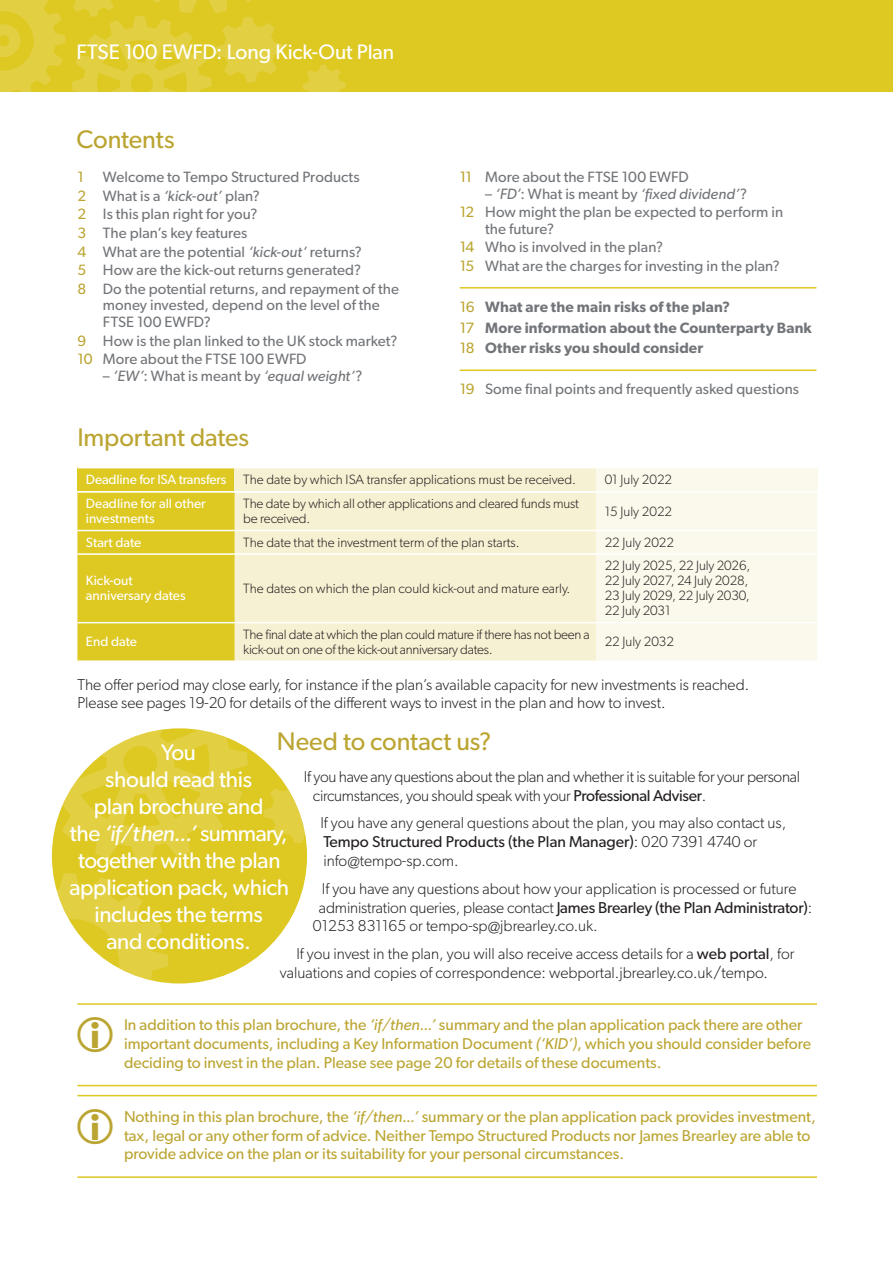
<style>
.page{position:relative;width:893px;height:1263px;background:#fff}
.page>*{position:absolute;margin:0;border:0;box-sizing:border-box;transform-origin:0 0}
.Header_2{font:25.5px "Gibson";color:#bba532}
.Header_2_TOC{font:25.5px "Gibson";letter-spacing:-.005em;color:#bba532}
.Pullout_1{font:22.5px/27px "Gibson";letter-spacing:-.015em;color:#fff;text-align:center}
.t1{font:21px "Gibson";letter-spacing:-.005em;color:#fff}
.Body_-_text{font:300 15.75px/18.8px "Gibson";color:#231f20}
.Body_-_highlight{font:15.75px/18.8px "Gibson";color:#bba532}
.Body_-_text-2{font:300 15.75px/18.8px "Gibson";letter-spacing:-.02em;color:#231f20}
.TOC_-_contents{font:15px/16.5px "Gibson";letter-spacing:.005em;color:#727579}
.TOC_-_contents-2{font:600 15px "Gibson";letter-spacing:.01em;color:#727579}
.TOC_-_contents-3{font:italic 15px "Gibson";color:#727579}
.TOC_-_contents-4{font:15px "Gibson";color:#bba532}
.Table_-_text{font:300 13.5px/15px "Gibson";letter-spacing:-.01em;color:#231f20}
.Table_-_Head_text{font:13.5px/15px "Gibson";color:#fff}
.s1{color:#bba532}
.s2{font-style:italic}
.s3{color:#727579}
.s4{font-style:normal}
.s5{font-weight:400;color:#bba532}
.s6{font-weight:400}
</style>
<div class="page">
<div style="left:0;top:0;width:893px;height:91px;background:#dec822"></div>
<svg style="left:303px;top:65px;width:43px;height:26px"></svg>
<svg style="left:0;top:0;width:283px;height:91px"></svg>
<hr style="left:460px;top:287px;width:356px;height:2px;background:#dec822">
<hr style="left:460px;top:369px;width:356px;height:2px;background:#dec822">
<div style="left:77px;top:468px;width:158px;height:23px;background:#dec822"></div>
<div style="left:235px;top:468px;width:361px;height:23px;background:#f6f1d2"></div>
<div style="left:596px;top:468px;width:221px;height:23px;background:#fbf9ec"></div>
<div style="left:77px;top:493px;width:158px;height:167px;background:#dec822"></div>
<div style="left:235px;top:493px;width:361px;height:167px;background:#f6f1d2"></div>
<div style="left:596px;top:493px;width:221px;height:167px;background:#fbf9ec"></div>
<hr style="left:77px;top:530px;width:158px;height:1px;background:#fff">
<hr style="left:235px;top:530px;width:361px;height:1px;background:#fff">
<hr style="left:596px;top:530px;width:221px;height:1px;background:#fff">
<hr style="left:77px;top:553px;width:158px;height:2px;background:#fff">
<hr style="left:235px;top:553px;width:361px;height:2px;background:#fff">
<hr style="left:596px;top:553px;width:221px;height:2px;background:#fff">
<hr style="left:77px;top:622px;width:158px;height:1px;background:#fff">
<hr style="left:235px;top:622px;width:361px;height:1px;background:#fff">
<hr style="left:596px;top:622px;width:221px;height:1px;background:#fff">
<hr style="left:77px;top:1003px;width:740px;height:2px;background:#dec822">
<hr style="left:77px;top:1085px;width:740px;height:1px;background:#dec822">
<hr style="left:77px;top:1095px;width:740px;height:1px;background:#dec822">
<hr style="left:77px;top:1176px;width:740px;height:2px;background:#dec822">
<div style="left:52px;top:728px;width:255px;height:255px;background:#dec822;border-radius:50%"></div>
<svg style="left:264px;top:780px;width:43px;height:63px"></svg>
<svg style="left:53px;top:873px;width:115px;height:110px"></svg>
<svg style="left:52px;top:728px;width:196px;height:135px"></svg>
<h3 class="t1" style="left:77px;top:39px;width:319px">FTSE 100 EWFD: Long Kick-Out Plan</h3>
<p class="Header_2" style="left:77px;top:124px;width:100px">Contents</p>
<p class="TOC_-_contents-4" style="left:77px;top:168px;width:8px">1</p>
<p class="TOC_-_contents" style="left:103px;top:168px;width:258px">Welcome to Tempo Structured Products</p>
<p class="TOC_-_contents" style="left:77px;top:187px;width:184px"><span class="s1">2</span> What is a <span class="s2">‘kick‑out’</span> plan?</p>
<p class="TOC_-_contents" style="left:77px;top:206px;width:182px"><span class="s1">2</span> Is this plan right for you?</p>
<p class="TOC_-_contents" style="left:77px;top:224px;width:172px"><span class="s1">3</span> The plan’s key features</p>
<p class="TOC_-_contents" style="left:77px;top:243px;width:286px"><span class="s1">4</span> What are the potential <span class="s2">‘kick‑out’</span> returns?</p>
<p class="TOC_-_contents-4" style="left:77px;top:261px;width:19px">5 <span class="s3">H</span></p>
<p class="TOC_-_contents" style="left:114px;top:262px;width:249px">ow are the kick‑out returns generated?</p>
<p class="TOC_-_contents" style="left:103px;top:280px;width:298px;text-indent:-25px"><span class="s1">8</span> Do the potential returns, and repayment of the money invested, depend on the level of the<br>FTSE 100 EWFD?</p>
<p class="TOC_-_contents-4" style="left:77px;top:331px;width:19px">9 <span class="s3">H</span></p>
<p class="TOC_-_contents" style="left:114px;top:332px;width:285px">ow is the plan linked to the UK stock market?</p>
<p class="TOC_-_contents" style="left:77px;top:350px;width:231px"><span class="s1">10</span> More about the FTSE 100 EWFD</p>
<p class="TOC_-_contents-3" style="left:103px;top:366px;width:261px"><span class="s4">–</span> ‘EW’<span class="s4">: What is meant by</span> ‘equal weight’<span class="s4">?</span></p>
<p class="TOC_-_contents" style="left:460px;top:168px;width:231px"><span class="s1">11</span> More about the FTSE 100 EWFD</p>
<p class="TOC_-_contents" style="left:460px;top:184px;width:325px;line-height:18.6px;text-indent:26px">– <span class="s2">‘FD’</span>: What is meant by <span class="s2">‘fixed dividend’</span>?<br><span class="s1">12</span> H ow might the plan be expected to perform in</p>
<p class="TOC_-_contents" style="left:485px;top:220px;width:70px">the future?</p>
<p class="TOC_-_contents" style="left:460px;top:239px;width:205px"><span class="s1">14</span> Who is involved in the plan?</p>
<p class="TOC_-_contents" style="left:460px;top:257px;width:322px"><span class="s1">15</span> What are the charges for investing in the plan?</p>
<p class="TOC_-_contents-2" style="left:460px;top:298px;width:272px"><span class="s5">16</span> What are the main risks of the plan?</p>
<p class="TOC_-_contents-2" style="left:460px;top:319px;width:354px"><span class="s5">17</span> More information about the Counterparty Bank</p>
<p class="TOC_-_contents-2" style="left:460px;top:339px;width:245px"><span class="s5">18</span> Other risks you should consider</p>
<p class="TOC_-_contents" style="left:460px;top:381px;width:341px"><span class="s1">19</span> Some final points and frequently asked questions</p>
<p class="Header_2_TOC" style="left:77px;top:421px;width:173px">Important dates</p>
<p class="Table_-_Head_text" style="left:86px;top:471px;width:142px">Deadline for ISA transfers</p>
<p class="Table_-_text" style="left:243px;top:471px;width:334px">The date by which ISA transfer applications must be received.</p>
<p class="Table_-_text" style="left:605px;top:471px;width:69px">01 July 2022</p>
<p class="Table_-_Head_text" style="left:86px;top:496px;width:121px">Deadline for all other investments</p>
<p class="Table_-_text" style="left:243px;top:496px;width:337px">The date by which all other applications and cleared funds must be received.</p>
<p class="Table_-_text" style="left:605px;top:503px;width:69px">15 July 2022</p>
<p class="Table_-_Head_text" style="left:86px;top:534px;width:57px">Start date</p>
<p class="Table_-_text" style="left:243px;top:534px;width:278px">The date that the investment term of the plan starts.</p>
<p class="Table_-_text" style="left:605px;top:534px;width:71px">22 July 2022</p>
<p class="Table_-_Head_text" style="left:86px;top:573px;width:101px">Kick‑out anniversary dates</p>
<p class="Table_-_text" style="left:243px;top:580px;width:329px">The dates on which the plan could kick‑out and mature early.</p>
<p class="Table_-_text" style="left:605px;top:558px;width:147px">22 July 2025, 22 July 2026,<br>22 July 2027, 24 July 2028,<br>23 July 2029, 22 July 2030,<br>22 July 2031</p>
<p class="Table_-_Head_text" style="left:86px;top:634px;width:53px">End date</p>
<p class="Table_-_text" style="left:243px;top:626px;width:348px">The final date at which the plan could mature if there has not been a kick‑out on one of the kick‑out anniversary dates.</p>
<p class="Table_-_text" style="left:605px;top:634px;width:71px">22 July 2032</p>
<p class="Body_-_text" style="left:77px;top:675px;width:673px">The offer period may close early, for instance if the plan’s available capacity for new investments is reached.<br>Please see pages 19-20 for details of the different ways to invest in the plan and how to invest.</p>
<p class="Header_2" style="left:277px;top:726px;width:216px">Need to contact us?</p>
<p class="Body_-_text-2" style="left:313px;top:767px;width:489px;text-indent:-9px">If you have any questions about the plan and whether it is suitable for your personal circumstances, you should speak with your <span class="s6">Professional Adviser</span>.</p>
<p class="Body_-_text" style="left:320px;top:813px;width:467px">If you have any general questions about the plan, you may also contact us,<br><span class="s6">Tempo Structured Products (the Plan Manager)</span>: 020 7391 4740 or info@tempo-sp.com.</p>
<p class="Body_-_text" style="left:322px;top:879px;width:476px">If you have any questions about how your application is processed or future</p>
<p class="Body_-_text" style="left:319px;top:897px;width:495px">administration queries, please contact <span class="s6">James Brearley (the Plan Administrator)</span>:</p>
<p class="Body_-_text" style="left:313px;top:916px;width:286px">01253 831165 or tempo-sp@jbrearley.co.uk.</p>
<p class="Body_-_text" style="left:280px;top:944px;width:516px;text-indent:16px">If you invest in the plan, you will also receive access details for a <span class="s6">web portal</span>, for valuations and copies of correspondence: webportal.jbrearley.co.uk/tempo.</p>
<p class="Body_-_highlight" style="left:124px;top:1015px;width:689px">In addition to this plan brochure, the <span class="s2">‘if/then...’</span> summary and the plan application pack there are other important documents, including a Key Information Document <span class="s2">(‘KID’)</span>, which you should consider before deciding to invest in the plan. Please see page 20 for details of these documents.</p>
<p class="Body_-_highlight" style="left:124px;top:1107px;width:693px">Nothing in this plan brochure, the <span class="s2">‘if/then...’</span> summary or the plan application pack provides investment, tax, legal or any other form of advice. Neither Tempo Structured Products nor James Brearley are able to provide advice on the plan or its suitability for your personal circumstances.</p>
<p class="Pullout_1" style="left:69px;top:739px;width:221px">You<br>should read this<br>plan brochure and<br>the <span class="s2">‘if/then...’</span> summary, together with the plan application pack, which includes the terms<br>and conditions.</p>
</div>
